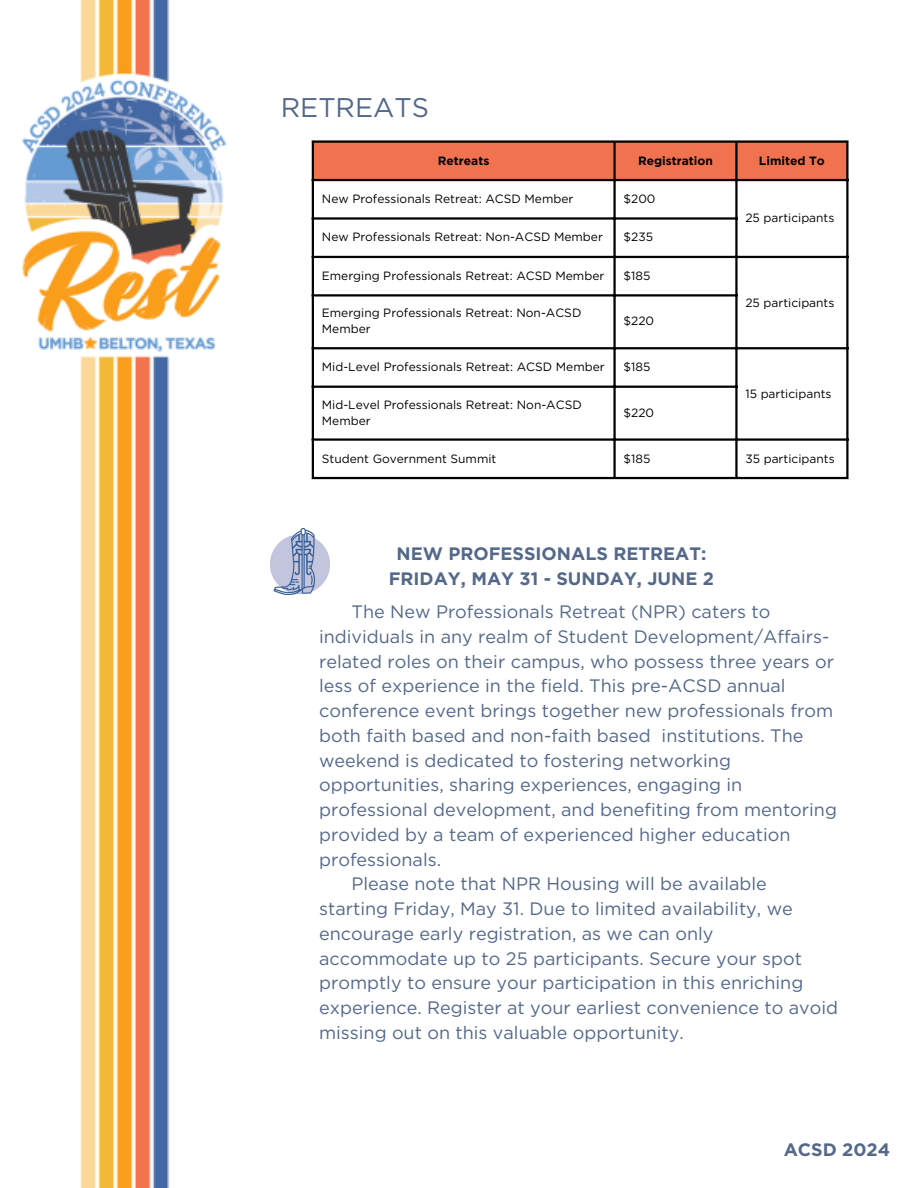
<style>
.page{position:relative;width:918px;height:1188px;background:#fff}
.page>*{position:absolute;margin:0;border:0;box-sizing:border-box;transform-origin:0 0}
.t1{font:27px "Gotham";color:#54688a}
.t2{font:18px/24.8px "Gotham";color:#54688a}
.t3{font:700 18px/24.8px "Gotham";color:#54688a;text-align:center}
.t4{font:12px/16px "Gotham";color:#000}
.t5{font:700 12px "Gotham";color:#000}
</style>
<div class="page">
<img style="left:21px;top:0;width:250px;height:1188px">
<img style="left:271px;top:528px;width:58px;height:66px">
<div style="left:314px;top:143px;width:532px;height:36px;background:#f1724e"></div>
<hr style="left:312px;top:143px;width:2px;height:334px;background:#000">
<hr style="left:613px;top:143px;width:3px;height:334px;background:#000">
<hr style="left:735px;top:143px;width:3px;height:334px;background:#000">
<hr style="left:846px;top:143px;width:3px;height:334px;background:#000">
<hr style="left:312px;top:140px;width:537px;height:3px;background:#000">
<hr style="left:312px;top:179px;width:537px;height:2px;background:#000">
<hr style="left:312px;top:217px;width:426px;height:3px;background:#000">
<hr style="left:312px;top:256px;width:537px;height:2px;background:#000">
<hr style="left:312px;top:294px;width:426px;height:3px;background:#000">
<hr style="left:312px;top:347px;width:537px;height:2px;background:#000">
<hr style="left:312px;top:386px;width:426px;height:2px;background:#000">
<hr style="left:312px;top:438px;width:537px;height:3px;background:#000">
<hr style="left:312px;top:477px;width:537px;height:2px;background:#000">
<h2 class="t1" style="left:281px;top:91px;width:150px">RETREATS</h2>
<p class="t5" style="left:438px;top:153px;width:53px">Retreats</p>
<p class="t5" style="left:638px;top:153px;width:76px">Registration</p>
<p class="t5" style="left:759px;top:153px;width:67px">Limited To</p>
<p class="t4" style="left:322px;top:191px;width:253px">New Professionals Retreat: ACSD Member</p>
<p class="t4" style="left:624px;top:191px;width:33px">$200</p>
<p class="t4" style="left:745px;top:210px;width:91px">25 participants</p>
<p class="t4" style="left:322px;top:229px;width:283px">New Professionals Retreat: Non-ACSD Member</p>
<p class="t4" style="left:624px;top:229px;width:31px">$235</p>
<p class="t4" style="left:322px;top:268px;width:284px">Emerging Professionals Retreat: ACSD Member</p>
<p class="t4" style="left:624px;top:268px;width:28px">$185</p>
<p class="t4" style="left:745px;top:295px;width:91px">25 participants</p>
<p class="t4" style="left:322px;top:305px;width:261px">Emerging Professionals Retreat: Non-ACSD<br>Member</p>
<p class="t4" style="left:624px;top:313px;width:32px">$220</p>
<p class="t4" style="left:322px;top:359px;width:284px">Mid-Level Professionals Retreat: ACSD Member</p>
<p class="t4" style="left:624px;top:359px;width:28px">$185</p>
<p class="t4" style="left:745px;top:386px;width:88px">15 participants</p>
<p class="t4" style="left:322px;top:396px;width:261px">Mid-Level Professionals Retreat: Non-ACSD<br>Member</p>
<p class="t4" style="left:624px;top:404px;width:32px">$220</p>
<h2 class="t4" style="left:322px;top:450px;width:176px">Student Government Summit</h2>
<p class="t4" style="left:624px;top:450px;width:28px">$185</p>
<p class="t4" style="left:745px;top:450px;width:91px">35 participants</p>
<p class="t3" style="left:389px;top:541px;width:327px">NEW PROFESSIONALS RETREAT:<br>FRIDAY, MAY 31 - SUNDAY, JUNE 2</p>
<p class="t2" style="left:319px;top:599px;width:519px;text-indent:32px">The New Professionals Retreat (NPR) caters to individuals in any realm of Student Development/Affairs&shy;related roles on their campus, who possess three years or less of experience in the field. This pre-ACSD annual conference event brings together new professionals from both faith based and non-faith based institutions. The weekend is dedicated to fostering networking opportunities, sharing experiences, engaging in professional development, and benefiting from mentoring provided by a team of experienced higher education professionals.</p>
<p class="t2" style="left:319px;top:872px;width:521px;text-indent:32px">Please note that NPR Housing will be available starting Friday, May 31. Due to limited availability, we encourage early registration, as we can only accommodate up to 25 participants. Secure your spot promptly to ensure your participation in this enriching experience. Register at your earliest convenience to avoid missing out on this valuable opportunity.</p>
<p class="t3" style="left:784px;top:1137px;width:108px">ACSD 2024</p>
</div>
